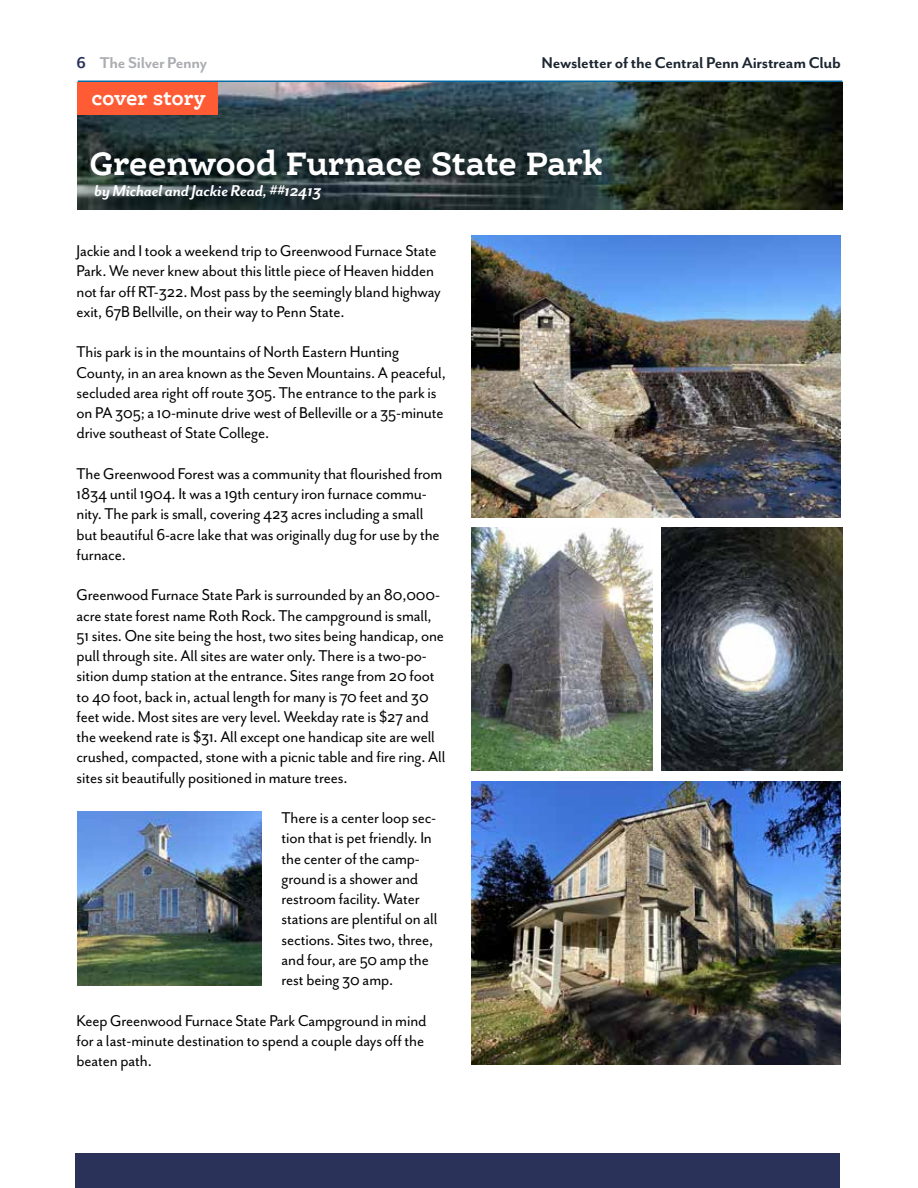
<style>
.page{position:relative;width:918px;height:1188px;background:#fff}
.page>*{position:absolute;margin:0;border:0;box-sizing:border-box;transform-origin:0 0}
.t1{font:700 34.5px "Ernestine Pro";letter-spacing:-.01em;color:#fff;scale:.93 1}
.t2{font:700 21px "Ernestine Pro";letter-spacing:-.01em;color:#fff;scale:.93 1}
.t3{font:18px/20.2px "Mr Eaves San OT";letter-spacing:-.01em;color:#000;scale:.96 1}
.t4{font:700 18px "Mr Eaves San OT";letter-spacing:-.015em;color:#1d2732}
.t5{font:italic 700 18px "Mr Eaves San OT";letter-spacing:-.015em;color:#fff}
.t6{font:700 18px "Mr Eaves San OT";letter-spacing:-.015em;color:#abadb0}
.s1{color:#2b325a}
</style>
<div class="page">
<hr style="left:78px;top:81px;width:764px;height:1px;background:#006ba6">
<img style="left:78px;top:82px;width:764px;height:127px">
<div style="left:78px;top:82px;width:140px;height:33px;background:#ff5c36"></div>
<div style="left:76px;top:1153px;width:764px;height:35px;background:#2b325a"></div>
<img style="left:472px;top:235px;width:368px;height:282px">
<img style="left:472px;top:782px;width:368px;height:282px">
<img style="left:472px;top:527px;width:180px;height:243px">
<img style="left:662px;top:527px;width:180px;height:243px">
<img style="left:78px;top:812px;width:183px;height:174px">
<p class="t6" style="left:77px;top:53px;width:132px"><span class="s1">6</span> The Silver Penny</p>
<p class="t4" style="left:542px;top:53px;width:301px">Newsletter of the Central Penn Airstream Club</p>
<p class="t2" style="left:91px;top:84px;width:124px">cover story</p>
<h1 class="t1" style="left:90px;top:141px;width:554px">Greenwood Furnace State Park</h1>
<p class="t5" style="left:95px;top:181px;width:229px">by Michael and Jackie Read, ##12413</p>
<p class="t3" style="left:77px;top:241px;width:381px">Jackie and I took a weekend trip to Greenwood Furnace State Park. We never knew about this little piece of Heaven hidden not far off RT-322. Most pass by the seemingly bland highway exit, 67B Bellville, on their way to Penn State.</p>
<p class="t3" style="left:77px;top:342px;width:386px">This park is in the mountains of North Eastern Hunting County, in an area known as the Seven Mountains. A peaceful, secluded area right off route 305. The entrance to the park is on PA 305; a 10-minute drive west of Belleville or a 35-minute drive southeast of State College.</p>
<p class="t3" style="left:77px;top:464px;width:383px">The Greenwood Forest was a community that flourished from 1834 until 1904. It was a 19th century iron furnace commu&shy;nity. The park is small, covering 423 acres including a small but beautiful 6-acre lake that was originally dug for use by the furnace.</p>
<p class="t3" style="left:77px;top:585px;width:386px">Greenwood Furnace State Park is surrounded by an 80,000- acre state forest name Roth Rock. The campground is small, 51 sites. One site being the host, two sites being handicap, one pull through site. All sites are water only. There is a two-po&shy;sition dump station at the entrance. Sites range from 20 foot to 40 foot, back in, actual length for many is 70 feet and 30 feet wide. Most sites are very level. Weekday rate is $27 and the weekend rate is $31. All except one handicap site are well crushed, compacted, stone with a picnic table and fire ring. All sites sit beautifully positioned in mature trees.</p>
<p class="t3" style="left:282px;top:808px;width:164px">There is a center loop sec&shy;tion that is pet friendly. In the center of the camp&shy;ground is a shower and restroom facility. Water stations are plentiful on all sections. Sites two, three, and four, are 50 amp the rest being 30 amp.</p>
<p class="t3" style="left:77px;top:1010px;width:366px">Keep Greenwood Furnace State Park Campground in mind for a last-minute destination to spend a couple days off the beaten path.</p>
</div>
